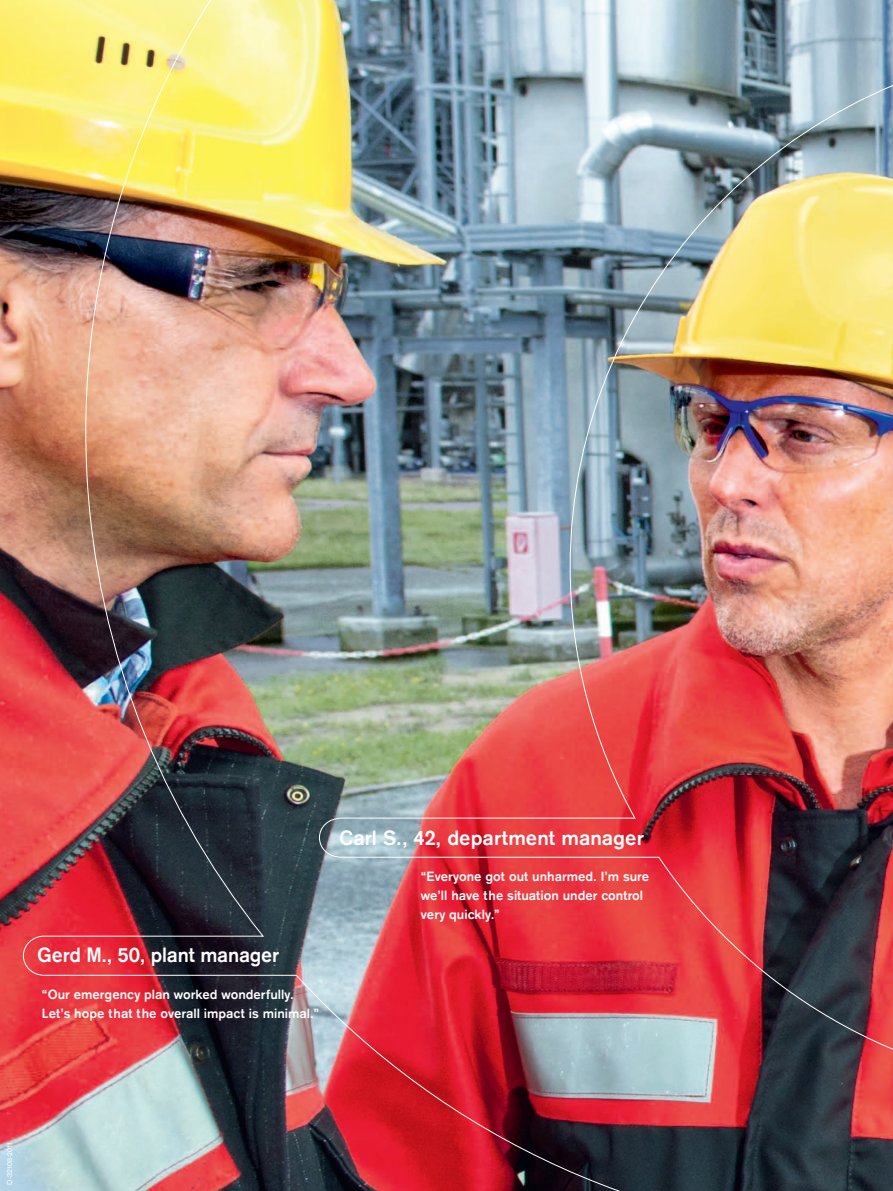
<style>
.page{position:relative;width:893px;height:1191px;background:#fff}
.page>*{position:absolute;margin:0;border:0;box-sizing:border-box;transform-origin:0 0}
.Zwischenüberschrift{font:700 21.45px "Draeger San";color:#fff}
.Zwischenüberschrift-2{font:700 13.8px/19.2px "Draeger San";color:#fff}
.HL{font:7.5px "Draeger San";letter-spacing:.01em;color:#fff}
</style>
<div class="page">
<img style="left:0;top:0;width:23px;height:1191px">
<img style="left:23px;top:0;width:870px;height:1191px">
<p class="Zwischenüberschrift" style="left:37px;top:943px;width:244px">Gerd M., 50, plant manager</p>
<p class="Zwischenüberschrift-2" style="left:42px;top:985px;width:279px">“Our emergency plan worked wonderfully.<br>Let’s hope that the overall impact is minimal.”</p>
<p class="Zwischenüberschrift" style="left:339px;top:825px;width:306px">Carl S., 42, department manager</p>
<p class="Zwischenüberschrift-2" style="left:421px;top:866px;width:230px">“Everyone got out unharmed. I’m sure we’ll have the situation under control very quickly.”</p>
<p class="HL" style="left:5px;top:1184px;width:44px;rotate:-90deg">D-32108-2011</p>
</div>
